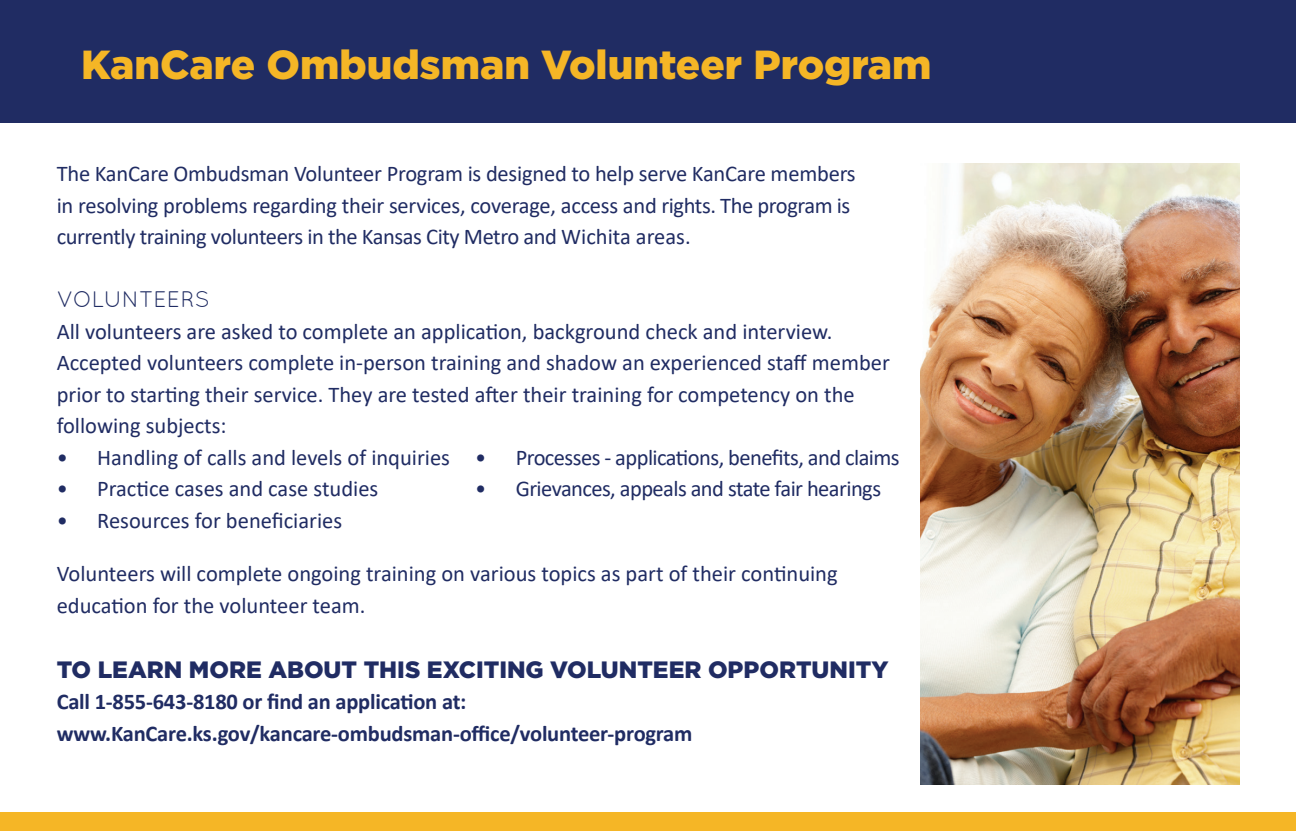
<style>
.page{position:relative;width:1296px;height:831px;background:#fff}
.page>*{position:absolute;margin:0;border:0;box-sizing:border-box;transform-origin:0 0}
.t1{font:900 40.5px "Gotham";color:#f5b626}
.t2{font:900 23.62px "Gotham";color:#202c63}
.t3{font:22.5px/31.5px "Calibri";letter-spacing:-.005em;color:#202c63}
.t4{font:700 22.5px/31.5px "Calibri";letter-spacing:-.01em;color:#202c63}
.t5{font:22.5px "Calibri";letter-spacing:-.025em;color:#202c63}
.t6{font:22.5px "Quicksand";letter-spacing:-.005em;color:#202c63}
</style>
<div class="page">
<div style="left:0;top:0;width:1296px;height:122px;background:#202c63"></div>
<div style="left:0;top:812px;width:1296px;height:18px;background:#f5b626"></div>
<img style="left:921px;top:164px;width:318px;height:620px">
<h1 class="t1" style="left:81px;top:41px;width:852px">KanCare Ombudsman Volunteer Program</h1>
<p class="t3" style="left:57px;top:157px;width:801px">The KanCare Ombudsman Volunteer Program is designed to help serve KanCare members in resolving problems regarding their services, coverage, access and rights. The program is currently training volunteers in the Kansas City Metro and Wichita areas.</p>
<p class="t6" style="left:57px;top:286px;width:155px">VOLUNTEERS</p>
<p class="t3" style="left:57px;top:315px;width:835px">All volunteers are asked to complete an application, background check and interview.<br>Accepted volunteers complete in-person training and shadow an experienced staff member prior to starting their service. They are tested after their training for competency on the following subjects:</p>
<p class="t3" style="left:57px;top:441px;width:395px">• Handling of calls and levels of inquiries</p>
<p class="t3" style="left:57px;top:472px;width:323px">• Practice cases and case studies</p>
<p class="t3" style="left:57px;top:504px;width:287px">• Resources for beneficiaries</p>
<p class="t5" style="left:475px;top:441px;width:426px">• Processes - applications, benefits, and claims</p>
<p class="t5" style="left:475px;top:473px;width:407px">• Grievances, appeals and state fair hearings</p>
<p class="t3" style="left:57px;top:557px;width:783px">Volunteers will complete ongoing training on various topics as part of their continuing education for the volunteer team.</p>
<p class="t2" style="left:57px;top:655px;width:833px">TO LEARN MORE ABOUT THIS EXCITING VOLUNTEER OPPORTUNITY</p>
<p class="t4" style="left:57px;top:685px;width:637px">Call 1-855-643-8180 or find an application at: www.KanCare.ks.gov/kancare-ombudsman-office/volunteer-program</p>
</div>
